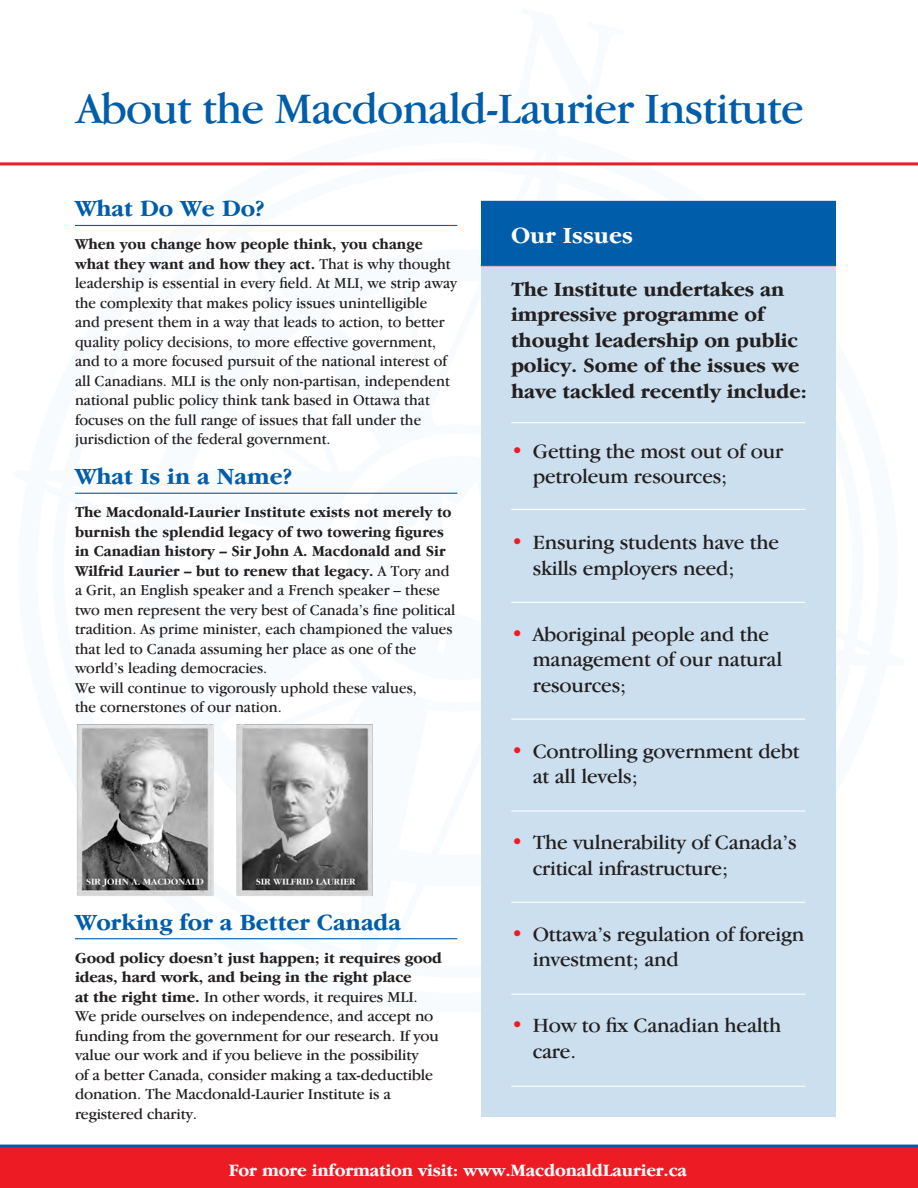
<style>
.page{position:relative;width:918px;height:1188px;background:#fff}
.page>*{position:absolute;margin:0;border:0;box-sizing:border-box;transform-origin:0 0}
.Quote_white_on_blue{font:45px "Garamond IT Cby BT";letter-spacing:-.02em;color:#005daa}
._2nd_Subhed{font:700 24px "Garamond IT Cby BT";color:#005daa}
._2nd_Text{font:700 24px "Garamond IT Cby BT";color:#fff}
._2nd_Text-2{font:21px/25.5px "Garamond IT Cby BT";letter-spacing:-.01em;color:#231f20}
._2nd_Text-3{font:700 21px/25.5px "Garamond IT Cby BT";letter-spacing:-.01em;color:#231f20}
._2nd_Text-4{font:700 18px "Garamond IT Cby BT";letter-spacing:-.01em;color:#fff}
._2nd_Text_Bullet{font:15.75px/19.5px "Garamond IT Cby BT";color:#231f20;scale:.95 1}
._2nd_Text-5{font:15.75px/19.5px "Garamond IT Cby BT";letter-spacing:-.01em;color:#231f20}
.s1{font-weight:700}
.s2{color:#ed1c24}
</style>
<div class="page">
<hr style="left:75px;top:225px;width:382px;height:1px;background:#005daa">
<hr style="left:75px;top:493px;width:382px;height:1px;background:#005daa">
<hr style="left:75px;top:938px;width:382px;height:1px;background:#005daa">
<div style="left:481px;top:201px;width:354px;height:916px;background:#ccdfee"></div>
<div style="left:481px;top:201px;width:354px;height:65px;background:#005daa"></div>
<hr style="left:481px;top:265px;width:354px;height:1px;background:#ed1c24">
<hr style="left:511px;top:422px;width:294px;height:1px;background:#fff">
<hr style="left:511px;top:719px;width:294px;height:1px;background:#fff">
<hr style="left:511px;top:810px;width:294px;height:2px;background:#fff">
<hr style="left:511px;top:902px;width:294px;height:1px;background:#fff">
<hr style="left:511px;top:994px;width:294px;height:1px;background:#fff">
<hr style="left:0;top:162px;width:918px;height:3px;background:#ed1c24">
<img style="left:76px;top:724px;width:297px;height:173px">
<hr style="left:511px;top:509px;width:294px;height:1px;background:#fff">
<hr style="left:511px;top:602px;width:294px;height:1px;background:#fff">
<hr style="left:511px;top:1086px;width:294px;height:1px;background:#fff">
<div style="left:0;top:1147px;width:918px;height:41px;background:#ed1c24"></div>
<hr style="left:0;top:1145px;width:918px;height:3px;background:#005daa">
<p class="Quote_white_on_blue" style="left:77px;top:82px;width:729px">About the Macdonald-Laurier Institute</p>
<p class="_2nd_Subhed" style="left:75px;top:195px;width:191px">What Do We Do?</p>
<p class="_2nd_Text_Bullet" style="left:75px;top:234px;width:404px"><span class="s1">When you change how people think, you change what they want and how they act.</span> That is why thought leadership is essential in every field. At MLI, we strip away the complexity that makes policy issues unintelligible<br>and present them in a way that leads to action, to better quality policy decisions, to more effective government, and to a more focused pursuit of the national interest of all Canadians. MLI is the only non-partisan, independent national public policy think tank based in Ottawa that focuses on the full range of issues that fall under the jurisdiction of the federal government.</p>
<p class="_2nd_Subhed" style="left:75px;top:463px;width:219px">What Is in a Name?</p>
<p class="_2nd_Text_Bullet" style="left:75px;top:502px;width:402px"><span class="s1">The Macdonald-Laurier Institute exists not merely to burnish the splendid legacy of two towering figures in Canadian history – Sir John A. Macdonald and Sir Wilfrid Laurier – but to renew that legacy.</span> A Tory and a Grit, an English speaker and a French speaker – these two men represent the very best of Canada’s fine political tradition. As prime minister, each championed the values that led to Canada assuming her place as one of the world’s leading democracies.<br>We will continue to vigorously uphold these values,<br>the cornerstones of our nation.</p>
<p class="_2nd_Subhed" style="left:75px;top:908px;width:328px">Working for a Better Canada</p>
<p class="_2nd_Text-5" style="left:75px;top:947px;width:369px"><span class="s1">Good policy doesn’t just happen; it requires good ideas, hard work, and being in the right place<br>at the right time.</span> In other words, it requires MLI.<br>We pride ourselves on independence, and accept no funding from the government for our research. If you value our work and if you believe in the possibility<br>of a better Canada, consider making a tax-deductible donation. The Macdonald-Laurier Institute is a registered charity.</p>
<p class="_2nd_Text" style="left:511px;top:222px;width:123px">Our Issues</p>
<p class="_2nd_Text-3" style="left:511px;top:276px;width:298px">The Institute undertakes an impressive programme of thought leadership on public policy. Some of the issues we have tackled recently include:</p>
<p class="_2nd_Text-2" style="left:533px;top:438px;width:252px;text-indent:-22px"><span class="s2">•</span> Getting the most out of our petroleum resources;</p>
<p class="_2nd_Text-2" style="left:533px;top:529px;width:248px;text-indent:-22px"><span class="s2">•</span> Ensuring students have the skills employers need;</p>
<p class="_2nd_Text-2" style="left:533px;top:621px;width:251px;text-indent:-22px"><span class="s2">•</span> Aboriginal people and the management of our natural resources;</p>
<p class="_2nd_Text-2" style="left:533px;top:738px;width:268px;text-indent:-22px"><span class="s2">•</span> Controlling government debt at all levels;</p>
<p class="_2nd_Text-2" style="left:533px;top:829px;width:265px;text-indent:-22px"><span class="s2">•</span> The vulnerability of Canada’s critical infrastructure;</p>
<p class="_2nd_Text-2" style="left:533px;top:921px;width:273px;text-indent:-22px"><span class="s2">•</span> Ottawa’s regulation of foreign investment; and</p>
<p class="_2nd_Text-2" style="left:533px;top:1012px;width:250px;text-indent:-22px"><span class="s2">•</span> How to fix Canadian health care.</p>
<p class="_2nd_Text-4" style="left:229px;top:1160px;width:460px">For more information visit: www.MacdonaldLaurier.ca</p>
</div>
